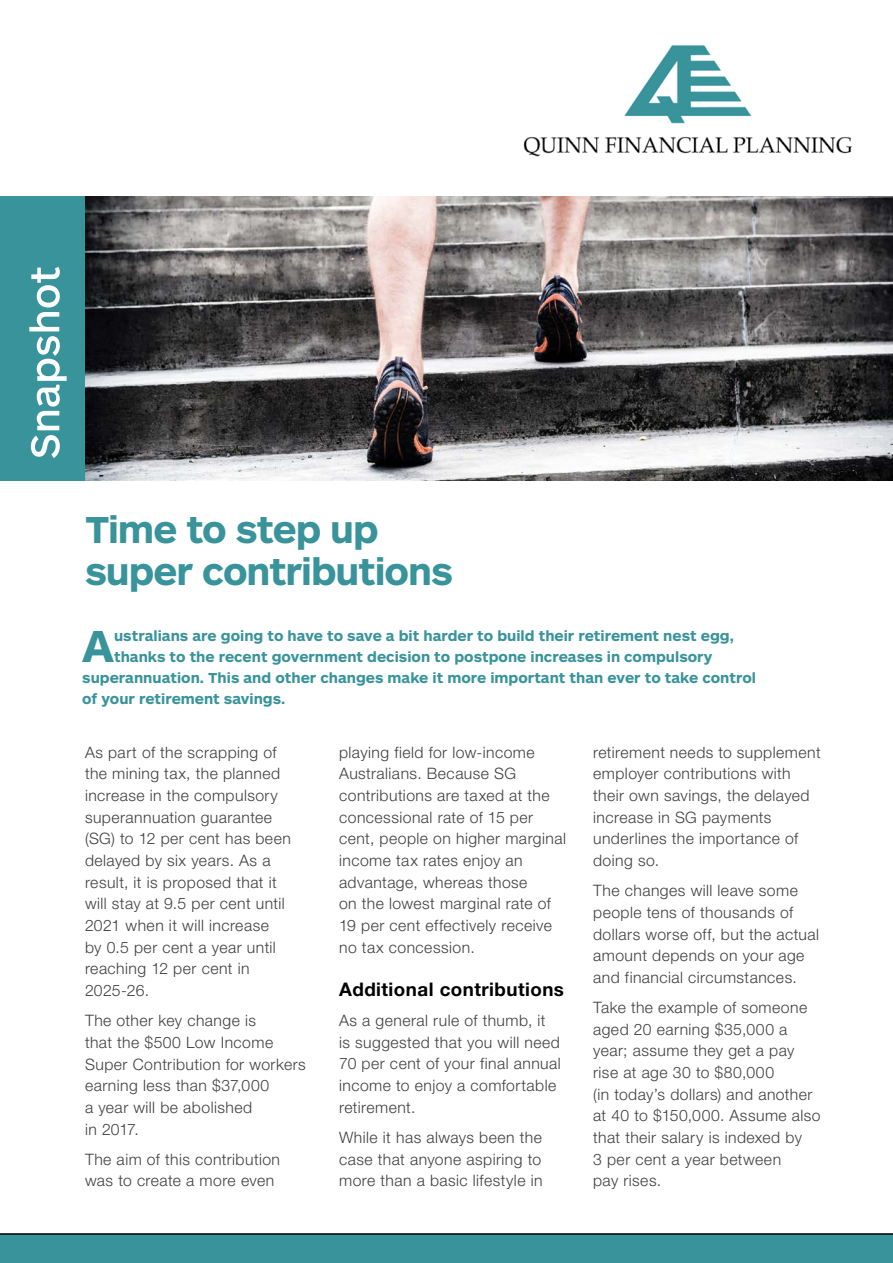
<style>
.page{position:relative;width:893px;height:1263px;background:#fff}
.page>*{position:absolute;margin:0;border:0;box-sizing:border-box;transform-origin:0 0}
.t1{font:700 46.5px "ARS Maquette Pro";color:#38939b}
.t2{font:700 39px/42px "ARS Maquette Pro";letter-spacing:-.025em;color:#38939b}
.t3{font:700 18.75px "Helvetica Neue LT Std";letter-spacing:.025em;color:#000}
.t4{font:300 15.75px/21.6px "Helvetica Neue LT Std";letter-spacing:.03em;color:#403f41}
.t5{font:700 15px "ARS Maquette Pro";color:#38939b}
</style>
<div class="page">
<div style="left:0;top:196px;width:85px;height:284px;background:#38939b"></div>
<svg style="left:29px;top:267px;width:38px;height:191px"></svg>
<img style="left:85px;top:196px;width:808px;height:284px">
<div style="left:0;top:1233px;width:893px;height:30px;background:#38939b"></div>
<img style="left:523px;top:45px;width:329px;height:112px">
<h2 class="t2" style="left:85px;top:506px;width:370px">Time to step up super contributions</h2>
<h1 class="t1" style="left:82px;top:616px;width:33px">A</h1>
<p class="t5" style="left:114px;top:626px;width:621px">ustralians are going to have to save a bit harder to build their retirement nest egg,</p>
<p class="t5" style="left:114px;top:647px;width:600px">thanks to the recent government decision to postpone increases in compulsory</p>
<p class="t5" style="left:82px;top:668px;width:675px">superannuation. This and other changes make it more important than ever to take control</p>
<p class="t5" style="left:82px;top:689px;width:205px">of your retirement savings.</p>
<p class="t4" style="left:85px;top:741px;width:207px">As part of the scrapping of the mining tax, the planned increase in the compulsory superannuation guarantee (SG) to 12 per cent has been delayed by six years. As a result, it is proposed that it will stay at 9.5 per cent until<br>2021 when it will increase<br>by 0.5 per cent a year until reaching 12 per cent in<br>2025-26.</p>
<p class="t4" style="left:85px;top:1009px;width:222px">The other key change is<br>that the $500 Low Income<br>Super Contribution for workers earning less than $37,000<br>a year will be abolished<br>in 2017.</p>
<p class="t4" style="left:85px;top:1148px;width:197px">The aim of this contribution was to create a more even</p>
<p class="t4" style="left:339px;top:741px;width:228px">playing field for low-income<br>Australians. Because SG contributions are taxed at the concessional rate of 15 per cent, people on higher marginal income tax rates enjoy an advantage, whereas those<br>on the lowest marginal rate of<br>19 per cent effectively receive no tax concession.</p>
<p class="t3" style="left:339px;top:977px;width:226px">Additional contributions</p>
<p class="t4" style="left:339px;top:1009px;width:223px">As a general rule of thumb, it<br>is suggested that you will need<br>70 per cent of your final annual income to enjoy a comfortable retirement.</p>
<p class="t4" style="left:339px;top:1126px;width:205px;text-align:justify">While it has always been the case that anyone aspiring to more than a basic lifestyle in</p>
<p class="t4" style="left:593px;top:741px;width:229px">retirement needs to supplement employer contributions with their own savings, the delayed increase in SG payments underlines the importance of doing so.</p>
<p class="t4" style="left:593px;top:879px;width:227px">The changes will leave some people tens of thousands of dollars worse off, but the actual amount depends on your age and financial circumstances.</p>
<p class="t4" style="left:593px;top:996px;width:229px">Take the example of someone aged 20 earning $35,000 a year; assume they get a pay rise at age 30 to $80,000<br>(in today’s dollars) and another at 40 to $150,000. Assume also that their salary is indexed by<br>3 per cent a year between<br>pay rises.</p>
</div>
